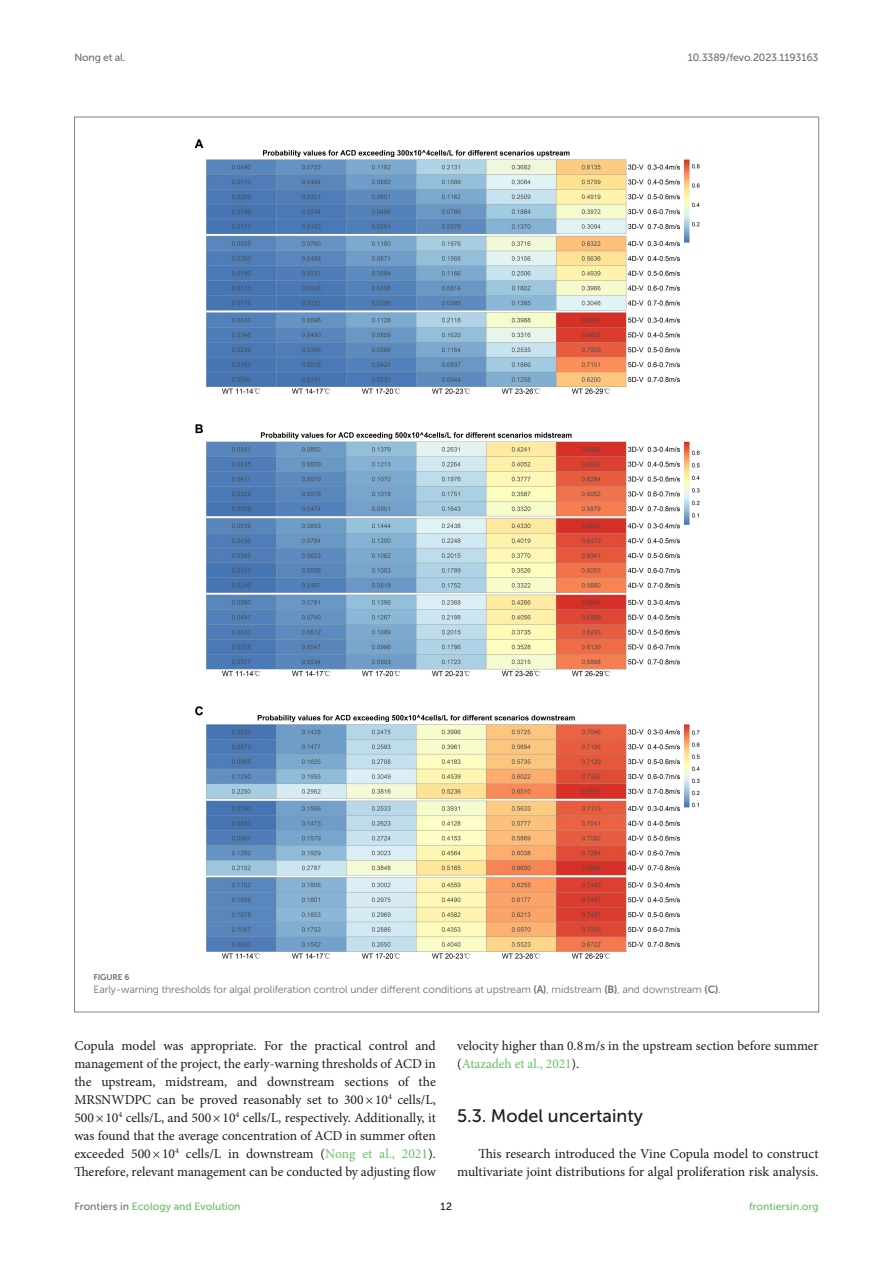
<style>
.page{position:relative;width:893px;height:1263px;background:#fff}
.page>*{position:absolute;margin:0;border:0;box-sizing:border-box;transform-origin:0 0}
.HEAD_2{font:18px "Museo Sans 500";color:#1b1c1b}
.TEXT_FLUSH{font:13.5px/18px "Minion Pro";color:#1b1c1b;text-align:justify}
.FIG_LEG{font:10.5px "Museo Sans 300";letter-spacing:-.01em;color:#706f70}
.t1{font:10.5px "Museo Sans 500";color:#65c161}
.t2{font:10.5px "Museo Sans 500";letter-spacing:-.015em;color:#706f70}
.t3{font:10.5px "Museo Sans 500";color:#1b1c1b}
.FIG_HD{font:8.25px "Museo Sans 700";letter-spacing:-.01em;color:#706f70}
.s1{font-family:"Museo Sans 700"}
.s2{color:#65c161}
.s3{color:#706f70}
</style>
<div class="page">
<img style="left:194px;top:139px;width:506px;height:820px">
<p class="t2" style="left:74px;top:51px;width:53px">Nong et al.</p>
<p class="t2" style="left:688px;top:51px;width:132px">10.3389/fevo.2023.1193163</p>
<p class="FIG_HD" style="left:94px;top:972px;width:37px">FIGURE 6</p>
<p class="FIG_LEG" style="left:94px;top:984px;width:629px">Early-warning thresholds for algal proliferation control under different conditions at upstream <span class="s1">(A)</span>, midstream <span class="s1">(B)</span>, and downstream <span class="s1">(C)</span>.</p>
<p class="TEXT_FLUSH" style="left:74px;top:1037px;width:363px">Copula model was appropriate. For the practical control and management of the project, the early-warning thresholds of ACD in the upstream, midstream, and downstream sections of the MRSNWDPC can be proved reasonably set to 300×10<sup>4</sup> cells/L, 500×10<sup>4</sup> cells/L, and 500×10<sup>4</sup> cells/L, respectively. Additionally, it was found that the average concentration of ACD in summer often exceeded 500×10<sup>4</sup> cells/L in downstream (<span class="s2">Nong et al., 2021</span>).<br>Therefore, relevant management can be conducted by adjusting flow</p>
<p class="TEXT_FLUSH" style="left:457px;top:1037px;width:363px">velocity higher than 0.8m/s in the upstream section before summer (<span class="s2">Atazadeh et al., 2021</span>).</p>
<p class="HEAD_2" style="left:457px;top:1106px;width:187px">5.3. Model uncertainty</p>
<p class="TEXT_FLUSH" style="left:457px;top:1145px;width:363px;text-align:right">This research introduced the Vine Copula model to construct multivariate joint distributions for algal proliferation risk analysis.</p>
<p class="t1" style="left:74px;top:1200px;width:168px"><span class="s3">Frontiers in</span> Ecology and Evolution</p>
<p class="t3" style="left:441px;top:1200px;width:13px">12</p>
<p class="t1" style="left:749px;top:1200px;width:71px">frontiersin.org</p>
</div>
